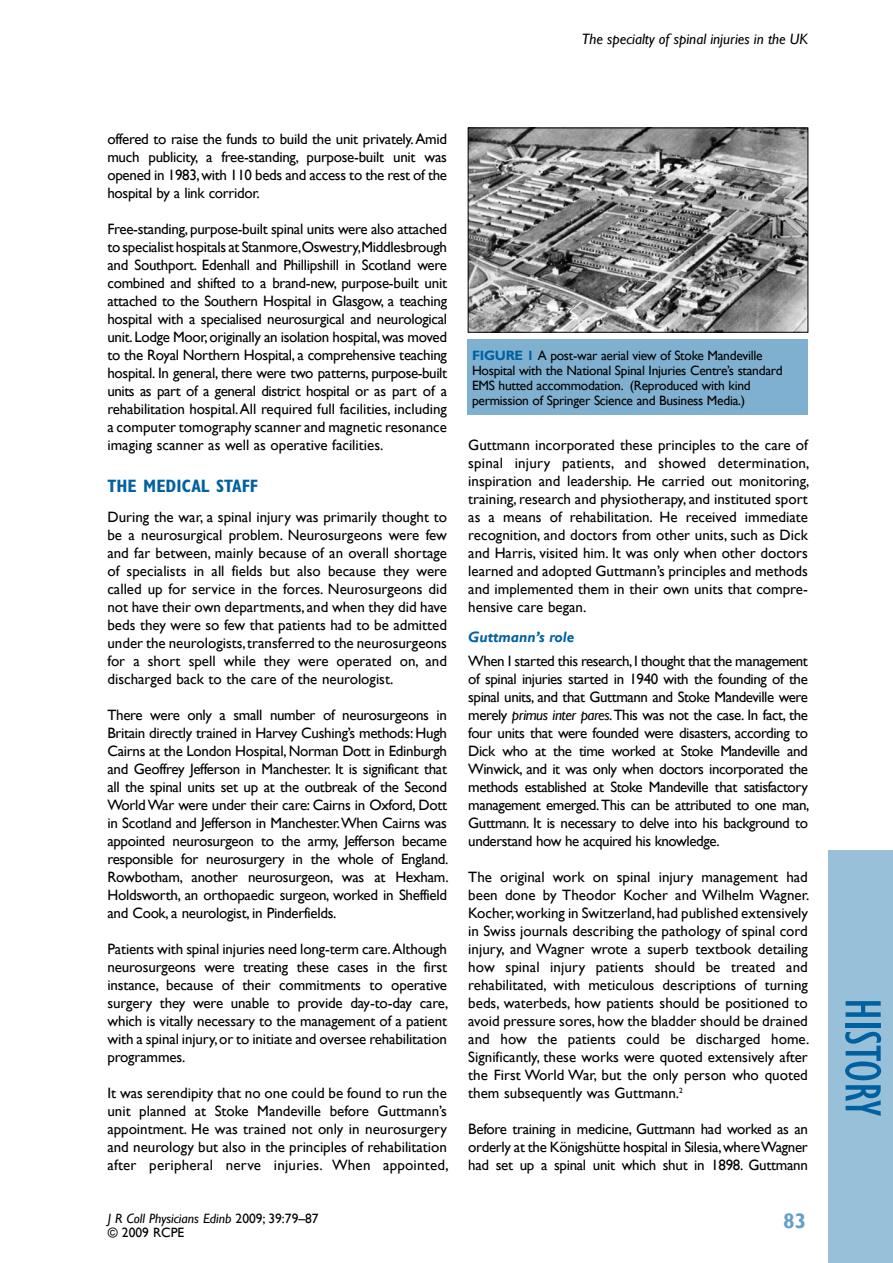
<style>
.page{position:relative;width:893px;height:1263px;background:#fff}
.page>*{position:absolute;margin:0;border:0;box-sizing:border-box;transform-origin:0 0}
.t1{font:condensed 52.5px "Gill Sans";color:#0061a1}
.t2{font:700 21px "Gill Sans";color:#66a0c7}
.t3{font:700 condensed 18px "Gill Sans";color:#0061a1}
.t4{font:15px/18px "Gill Sans";letter-spacing:-.01em;color:#000;text-align:justify}
.t5{font:italic 15px "Gill Sans";color:#000}
.t6{font:italic 700 15px "Gill Sans";color:#0061a1}
.t7{font:13.5px/15px "Gill Sans";letter-spacing:-.02em;color:#000}
.t8{font:italic 13.5px "Gill Sans";color:#000}
.t9{font:13.5px "Gill Sans";color:#000}
.s1{font-style:normal}
.s2{font-weight:700;color:#0061a1}
.s3{font-style:italic}
</style>
<div class="page">
<div style="left:829px;top:850px;width:64px;height:413px;background:#99c0d9"></div>
<img style="left:470px;top:130px;width:336px;height:201px">
<div style="left:468px;top:128px;width:340px;height:205px;border:1px solid #000"></div>
<div style="left:468px;top:340px;width:340px;height:75px;background:#80b0d0"></div>
<p class="t5" style="left:582px;top:31px;width:228px">The specialty of spinal injuries in the UK</p>
<p class="t4" style="left:107px;top:130px;width:341px">offered to raise the funds to build the unit privately. Amid much publicity, a free-standing, purpose-built unit was opened in 1983, with 110 beds and access to the rest of the hospital by a link corridor.</p>
<p class="t4" style="left:107px;top:220px;width:341px">Free-standing, purpose-built spinal units were also attached to specialist hospitals at Stanmore,Oswestry,Middlesbrough and Southport. Edenhall and Phillipshill in Scotland were combined and shifted to a brand-new, purpose-built unit attached to the Southern Hospital in Glasgow, a teaching hospital with a specialised neurosurgical and neurological unit. Lodge Moor, originally an isolation hospital, was moved to the Royal Northern Hospital, a comprehensive teaching hospital. In general, there were two patterns, purpose-built units as part of a general district hospital or as part of a rehabilitation hospital. All required full facilities, including a computer tomography scanner and magnetic resonance imaging scanner as well as operative facilities.</p>
<p class="t3" style="left:107px;top:475px;width:143px">THE MED ICAL STAFF</p>
<p class="t4" style="left:107px;top:508px;width:341px">During the war, a spinal injury was primarily thought to be a neurosurgical problem. Neurosurgeons were few and far between, mainly because of an overall shortage of specialists in all fields but also because they were called up for service in the forces. Neurosurgeons did not have their own departments, and when they did have beds they were so few that patients had to be admitted under the neurologists, transferred to the neurosurgeons for a short spell while they were operated on, and discharged back to the care of the neurologist.</p>
<p class="t4" style="left:107px;top:706px;width:343px">There were only a small number of neurosurgeons in Britain directly trained in Harvey Cushing’s methods: Hugh Cairns at the London Hospital, Norman Dott in Edinburgh and Geoffrey Jefferson in Manchester. It is significant that all the spinal units set up at the outbreak of the Second World War were under their care: Cairns in Oxford, Dott in Scotland and Jefferson in Manchester. When Cairns was appointed neurosurgeon to the army, Jefferson became responsible for neurosurgery in the whole of England.<br>Rowbotham, another neurosurgeon, was at Hexham.<br>Holdsworth, an orthopaedic surgeon, worked in Sheffield and Cook, a neurologist, in Pinderfields.</p>
<p class="t4" style="left:107px;top:940px;width:343px">Patients with spinal injuries need long-term care. Although neurosurgeons were treating these cases in the first instance, because of their commitments to operative surgery they were unable to provide day-to-day care, which is vitally necessary to the management of a patient with a spinal injury, or to initiate and oversee rehabilitation programmes.</p>
<p class="t4" style="left:107px;top:1084px;width:343px">It was serendipity that no one could be found to run the unit planned at Stoke Mandeville before Guttmann’s appointment. He was trained not only in neurosurgery and neurology but also in the principles of rehabilitation after peripheral nerve injuries. When appointed,</p>
<p class="t8" style="left:108px;top:1210px;width:212px">J R Coll Physicians Edinb <span class="s1">2009; 39:79–87</span></p>
<p class="t9" style="left:108px;top:1224px;width:78px">© 2009 RCPE</p>
<p class="t7" style="left:472px;top:348px;width:312px"><span class="s2">FIGURE 1</span> A post-war aerial view of Stoke Mandeville Hospital with the National Spinal Injuries Centre’s standard EMS hutted accommodation. (Reproduced with kind permission of Springer Science and Business Media.)</p>
<p class="t4" style="left:468px;top:436px;width:343px">Guttmann incorporated these principles to the care of spinal injury patients, and showed determination, inspiration and leadership. He carried out monitoring, training, research and physiotherapy, and instituted sport as a means of rehabilitation. He received immediate recognition, and doctors from other units, such as Dick and Harris, visited him. It was only when other doctors learned and adopted Guttmann’s principles and methods and implemented them in their own units that compre&shy;hensive care began.</p>
<p class="t6" style="left:468px;top:628px;width:108px">Guttmann’s role</p>
<p class="t4" style="left:468px;top:652px;width:343px">When I started this research, I thought that the management of spinal injuries started in 1940 with the founding of the spinal units, and that Guttmann and Stoke Mandeville were merely <span class="s3">primus inter pares</span>. This was not the case. In fact, the four units that were founded were disasters, according to Dick who at the time worked at Stoke Mandeville and Winwick, and it was only when doctors incorporated the methods established at Stoke Mandeville that satisfactory management emerged. This can be attributed to one man, Guttmann. It is necessary to delve into his background to understand how he acquired his knowledge.</p>
<p class="t4" style="left:468px;top:868px;width:343px">The original work on spinal injury management had been done by Theodor Kocher and Wilhelm Wagner.<br>Kocher, working in Switzerland, had published extensively in Swiss journals describing the pathology of spinal cord injury, and Wagner wrote a superb textbook detailing how spinal injury patients should be treated and rehabilitated, with meticulous descriptions of turning beds, waterbeds, how patients should be positioned to avoid pressure sores, how the bladder should be drained and how the patients could be discharged home.<br>Significantly, these works were quoted extensively after the First World War, but the only person who quoted them subsequently was Guttmann.<sup>2</sup></p>
<p class="t4" style="left:468px;top:1120px;width:341px">Before training in medicine, Guttmann had worked as an orderly at the Königshütte hospital in Silesia, where Wagner had set up a spinal unit which shut in 1898. Guttmann</p>
<h2 class="t2" style="left:783px;top:1208px;width:25px">83</h2>
<h1 class="t1" style="left:894px;top:998px;width:120px;rotate:90deg">history</h1>
</div>
